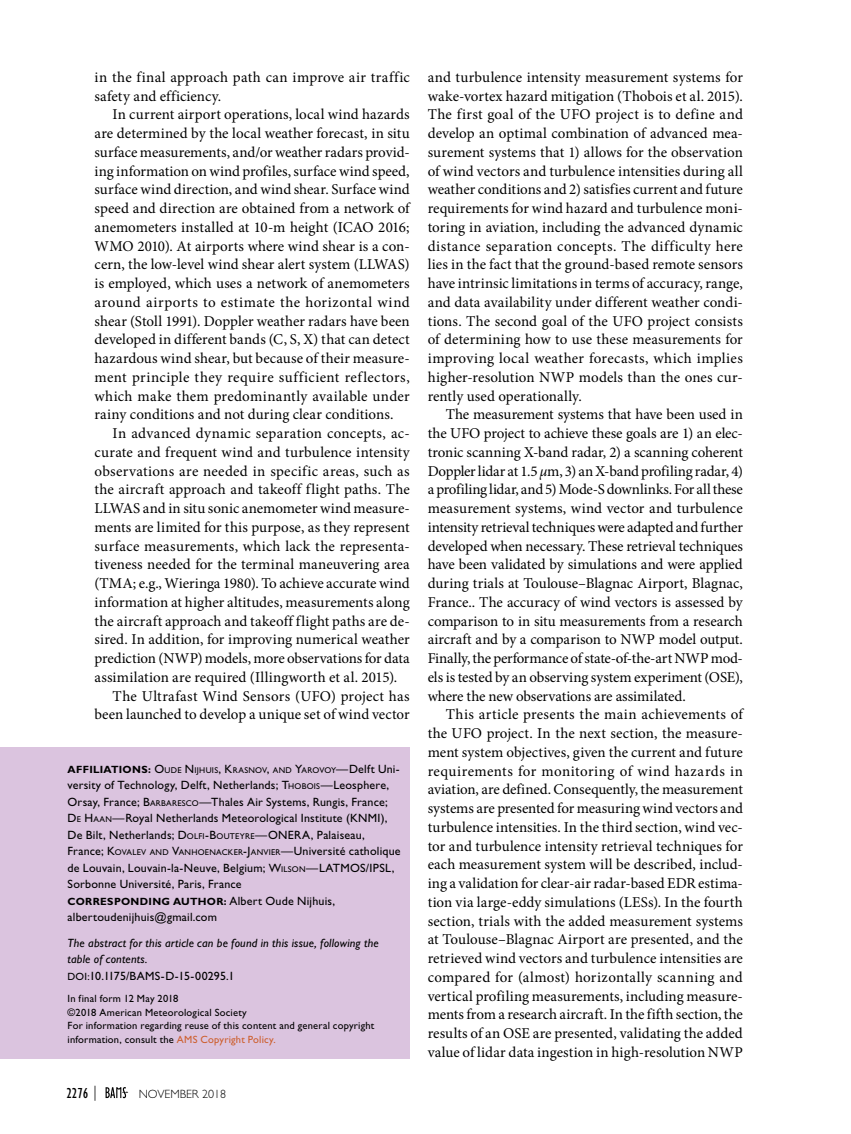
<style>
.page{position:relative;width:851px;height:1134px;background:#fff}
.page>*{position:absolute;margin:0;border:0;box-sizing:border-box;transform-origin:0 0}
.Body_Text{font:15px/18.8px "Minion Pro";letter-spacing:.005em;color:#000;text-align:justify}
.t1{font:condensed 15px "Gill Sans Std";color:#000}
.info_box_-_Affiliati{font:12px/16.5px "Gill Sans Std";letter-spacing:.02em;color:#000}
.Affiliation_Correspo{font:italic 12px/16.5px "Gill Sans Std";letter-spacing:.015em;color:#000}
.info_box_-_DOI{font:12px "Gill Sans Std";letter-spacing:.005em;color:#000}
.t2{font:300 12px "Gill Sans Std";color:#000}
.info_box_-_In_Final{font:10.5px/13.5px "Gill Sans Std";letter-spacing:.02em;color:#000}
.info_box_-_Affiliati-2{font:700 10.5px "Gill Sans Std";letter-spacing:.03em;color:#000}
.info_box_-_Affiliati-3{font:8.4px "Gill Sans Std";letter-spacing:.035em;color:#000}
.s1{font-weight:700;font-size:10.5px}
.s2{font-size:12px}
.s3{font-style:inherit}
.s4{font-size:8.4px}
.s5{font-weight:400;font-size:12px}
.s6{font-size:10.5px}
.s7{color:#cd5e2c}
.s8{font-weight:300;font-stretch:normal}
.s9{font-style:italic}
</style>
<div class="page">
<div style="left:0;top:748px;width:410px;height:311px;background:#dbc4df"></div>
<div style="left:105px;top:1086px;width:24px;height:13px;background:#fff;border:2px solid #fff"></div>
<svg style="left:105px;top:1087px;width:23px;height:11px"></svg>
<p class="Body_Text" style="left:94px;top:68px;width:317px">in the final approach path can improve air traffic safety and efficiency.</p>
<p class="Body_Text" style="left:94px;top:105px;width:317px;text-indent:18px">In current airport operations, local wind hazards are determined by the local weather forecast, in situ surface measurements, and/or weather radars provid&shy;ing information on wind profiles, surface wind speed, surface wind direction, and wind shear. Surface wind speed and direction are obtained from a network of anemometers installed at 10-m height (ICAO 2016; WMO 2010). At airports where wind shear is a con&shy;cern, the low-level wind shear alert system (LLWAS) is employed, which uses a network of anemometers around airports to estimate the horizontal wind shear (Stoll 1991). Doppler weather radars have been developed in different bands (C, S, X) that can detect hazardous wind shear, but because of their measure&shy;ment principle they require sufficient reflectors, which make them predominantly available under rainy conditions and not during clear conditions.</p>
<p class="Body_Text" style="left:94px;top:424px;width:317px;text-indent:18px">In advanced dynamic separation concepts, ac&shy;curate and frequent wind and turbulence intensity observations are needed in specific areas, such as the aircraft approach and takeoff flight paths. The LLWAS and in situ sonic anemometer wind measure&shy;ments are limited for this purpose, as they represent surface measurements, which lack the representa&shy;tiveness needed for the terminal maneuvering area (TMA; e.g., Wieringa 1980). To achieve accurate wind information at higher altitudes, measurements along the aircraft approach and takeoff flight paths are de&shy;sired. In addition, for improving numerical weather prediction (NWP) models, more observations for data assimilation are required (Illingworth et al. 2015).</p>
<p class="Body_Text" style="left:94px;top:686px;width:317px;text-align:right">The Ultrafast Wind Sensors (UFO) project has been launched to develop a unique set of wind vector</p>
<p class="info_box_-_Affiliati-3" style="left:68px;top:765px;width:334px"><span class="s1">AFFILIATIONS:</span> <span class="s2">O</span>UDE <span class="s2">N</span>IJHUIS<span class="s2">, K</span>RASNOV<span class="s2">,</span> AN D <span class="s2">Y</span>AROVOY<span class="s2">—</span><span class="s2">Delft Uni-</span></p>
<p class="info_box_-_Affiliati" style="left:68px;top:777px;width:323px">versity of Technology, Delft, Netherlands; <span class="s3">T</span><span class="s4">HO BO IS</span><span class="s3">—</span>Leosphere, Orsay, France; <span class="s3">B</span><span class="s4">ARBARESCO</span><span class="s3">—</span>Thales Air Systems, Rungis, France; <span class="s3">D</span> <span class="s4">E</span> <span class="s3">H</span> <span class="s4">AAN</span> <span class="s3">—</span>Royal Netherlands Meteorological Institute (KNMI), De Bilt, Netherlands; <span class="s3">D</span><span class="s4">OLF</span></p>
<p class="info_box_-_Affiliati" style="left:203px;top:826px;width:163px"><span class="s4">I</span><span class="s3">-B</span><span class="s4">OUTEYRE</span><span class="s3">—</span>ONERA, Palaiseau,</p>
<p class="info_box_-_Affiliati-3" style="left:68px;top:847px;width:149px"><span class="s2">France;</span> <span class="s2">K</span>OVALEV AN D <span class="s2">V</span>AN HO ENACK</p>
<p class="info_box_-_Affiliati" style="left:68px;top:843px;width:334px;text-indent:166px"><span class="s4">ER</span><span class="s3">-J</span><span class="s4">ANVIER</span><span class="s3">—</span>Université catholique de Louvain, Louvain-la-Neuve, Belgium; <span class="s3">W</span><span class="s4">ILSON</span> <span class="s3">—</span>LATMOS/IPSL,<br>Sorbonne Université, Paris, France</p>
<p class="info_box_-_Affiliati-2" style="left:68px;top:895px;width:269px">CORRESPONDING AUTHOR: <span class="s5">Albert Oude Nijhuis,</span></p>
<p class="info_box_-_Affiliati" style="left:68px;top:909px;width:151px">albertoudenijhuis@gmail.com</p>
<p class="Affiliation_Correspo" style="left:68px;top:934px;width:313px">The abstract for this article can be found in this issue, following the table of contents.</p>
<p class="info_box_-_DOI" style="left:68px;top:969px;width:168px"><span class="s6">DOI:</span>10.1175/BAMS-D-15-00295.1</p>
<p class="info_box_-_In_Final" style="left:68px;top:992px;width:112px">In final form 12 May 2018</p>
<p class="info_box_-_In_Final" style="left:68px;top:1005px;width:181px">©2018 American Meteorological Society</p>
<p class="info_box_-_In_Final" style="left:68px;top:1019px;width:308px">For information regarding reuse of this content and general copyright information, consult the <span class="s7">AMS Copyright Policy.</span></p>
<p class="t1" style="left:66px;top:1085px;width:32px">2276 <span class="s8">|</span></p>
<p class="t2" style="left:139px;top:1087px;width:89px">NOVEMBER 2018</p>
<p class="Body_Text" style="left:428px;top:68px;width:317px">and turbulence intensity measurement systems for wake-vortex hazard mitigation (Thobois et al. 2015).<br>The first goal of the UFO project is to define and develop an optimal combination of advanced mea&shy;surement systems that 1) allows for the observation of wind vectors and turbulence intensities during all weather conditions and 2) satisfies current and future requirements for wind hazard and turbulence moni&shy;toring in aviation, including the advanced dynamic distance separation concepts. The difficulty here lies in the fact that the ground-based remote sensors have intrinsic limitations in terms of accuracy, range, and data availability under different weather condi&shy;tions. The second goal of the UFO project consists of determining how to use these measurements for improving local weather forecasts, which implies higher-resolution NWP models than the ones cur&shy;rently used operationally.</p>
<p class="Body_Text" style="left:428px;top:405px;width:317px;text-indent:18px">The measurement systems that have been used in the UFO project to achieve these goals are 1) an elec&shy;tronic scanning X-band radar, 2) a scanning coherent Doppler lidar at 1.5 <span class="s9">µ</span>m, 3) an X-band profiling radar, 4) a profiling lidar, and 5) Mode-S downlinks. For all these measurement systems, wind vector and turbulence intensity retrieval techniques were adapted and further developed when necessary. These retrieval techniques have been validated by simulations and were applied during trials at Toulouse–Blagnac Airport, Blagnac, France.. The accuracy of wind vectors is assessed by comparison to in situ measurements from a research aircraft and by a comparison to NWP model output.<br>Finally, the performance of state-of-the-art NWP mod&shy;els is tested by an observing system experiment (OSE), where the new observations are assimilated.</p>
<p class="Body_Text" style="left:428px;top:705px;width:317px;text-indent:18px">This article presents the main achievements of the UFO project. In the next section, the measure&shy;ment system objectives, given the current and future requirements for monitoring of wind hazards in aviation, are defined. Consequently, the measurement systems are presented for measuring wind vectors and turbulence intensities. In the third section, wind vec&shy;tor and turbulence intensity retrieval techniques for each measurement system will be described, includ&shy;ing a validation for clear-air radar-based EDR estima&shy;tion via large-eddy simulations (LESs). In the fourth section, trials with the added measurement systems at Toulouse–Blagnac Airport are presented, and the retrieved wind vectors and turbulence intensities are compared for (almost) horizontally scanning and vertical profiling measurements, including measure&shy;ments from a research aircraft. In the fifth section, the results of an OSE are presented, validating the added value of lidar data ingestion in high-resolution NWP</p>
</div>
